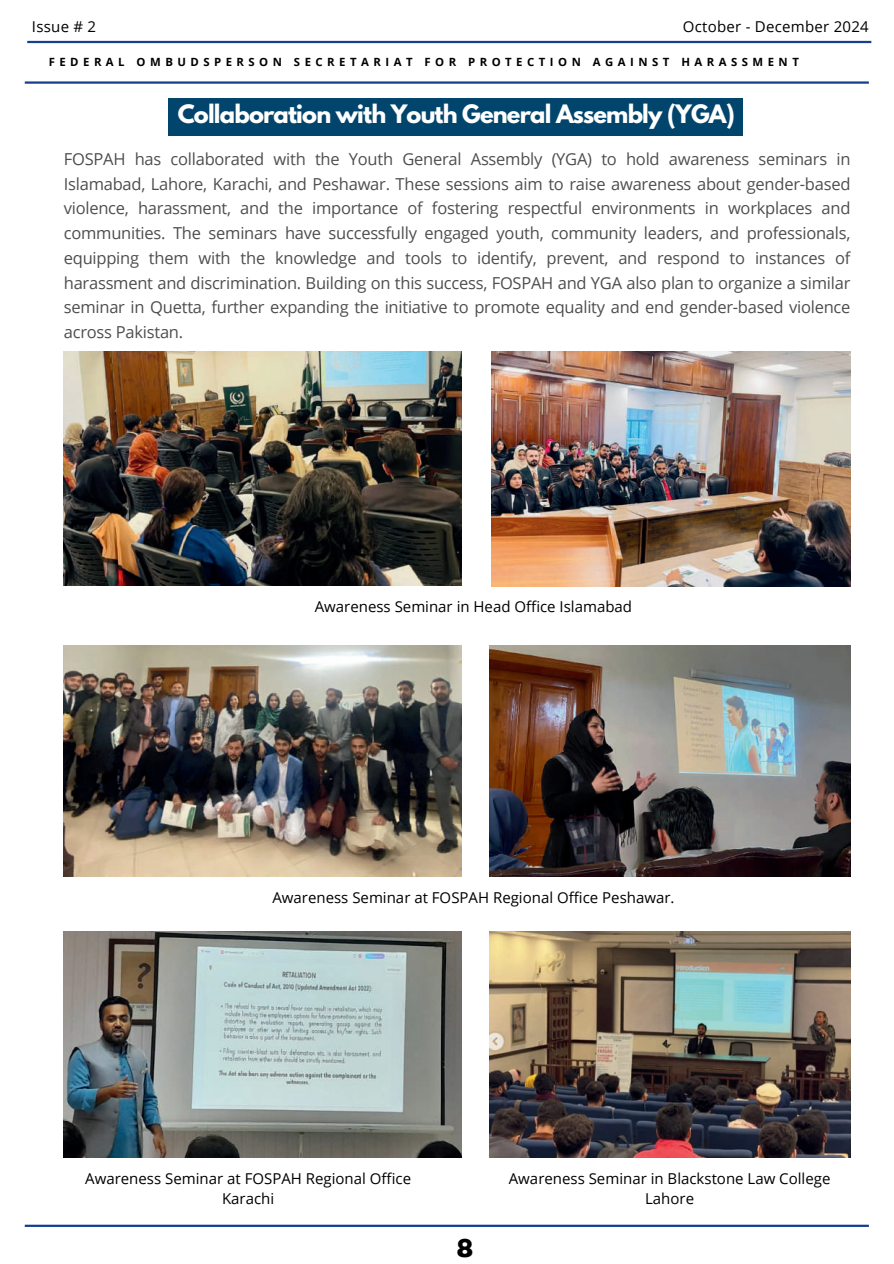
<style>
.page{position:relative;width:894px;height:1264px;background:#fff}
.page>*{position:absolute;margin:0;border:0;box-sizing:border-box;transform-origin:0 0}
.t1{font:900 25.5px "Archivo";color:#000}
.t2{font:700 22.5px "League Spartan";letter-spacing:-.035em;color:#fff}
.t3{font:16.5px/24.8px "Open Sans";letter-spacing:-.015em;color:#000;text-align:justify}
.t4{font:15px/20.2px "Open Sans";color:#000;text-align:center}
.t5{font:700 11.4px "Open Sans";letter-spacing:.395em;color:#000}
</style>
<div class="page">
<hr style="left:27px;top:41px;width:844px;height:2px;background:#163e8f">
<hr style="left:25px;top:81px;width:843px;height:3px;background:#163e8f">
<hr style="left:25px;top:1224px;width:843px;height:2px;background:#163e8f">
<img style="left:64px;top:646px;width:397px;height:230px">
<img style="left:489px;top:646px;width:361px;height:230px">
<img style="left:64px;top:931px;width:397px;height:225px">
<img style="left:64px;top:352px;width:397px;height:233px">
<img style="left:489px;top:931px;width:361px;height:226px">
<img style="left:491px;top:352px;width:359px;height:234px">
<div style="left:169px;top:98px;width:574px;height:37px;background:#02456c"></div>
<p class="t4" style="left:32px;top:16px;width:66px">Issue # 2</p>
<p class="t4" style="left:682px;top:16px;width:187px">October - December 2024</p>
<p class="t5" style="left:49px;top:54px;width:751px">FEDERAL OMBUDSPERSON SECRETARIAT FOR PROTECTION AGAINST HARASSMENT</p>
<h2 class="t2" style="left:178px;top:96px;width:558px">Collaboration with Youth General Assembly (YGA)</h2>
<p class="t3" style="left:64px;top:146px;width:787px">FOSPAH has collaborated with the Youth General Assembly (YGA) to hold awareness seminars in Islamabad, Lahore, Karachi, and Peshawar. These sessions aim to raise awareness about gender-based violence, harassment, and the importance of fostering respectful environments in workplaces and communities. The seminars have successfully engaged youth, community leaders, and professionals, equipping them with the knowledge and tools to identify, prevent, and respond to instances of harassment and discrimination. Building on this success, FOSPAH and YGA also plan to organize a similar seminar in Quetta, further expanding the initiative to promote equality and end gender-based violence across Pakistan.</p>
<p class="t4" style="left:315px;top:596px;width:319px">Awareness Seminar in Head Office Islamabad</p>
<p class="t4" style="left:272px;top:887px;width:403px">Awareness Seminar at FOSPAH Regional Office Peshawar.</p>
<p class="t4" style="left:85px;top:1167px;width:327px">Awareness Seminar at FOSPAH Regional Office<br>Karachi</p>
<h1 class="t1" style="left:456px;top:1232px;width:19px">8</h1>
<p class="t4" style="left:508px;top:1167px;width:323px">Awareness Seminar in Blackstone Law College<br>Lahore</p>
</div>
